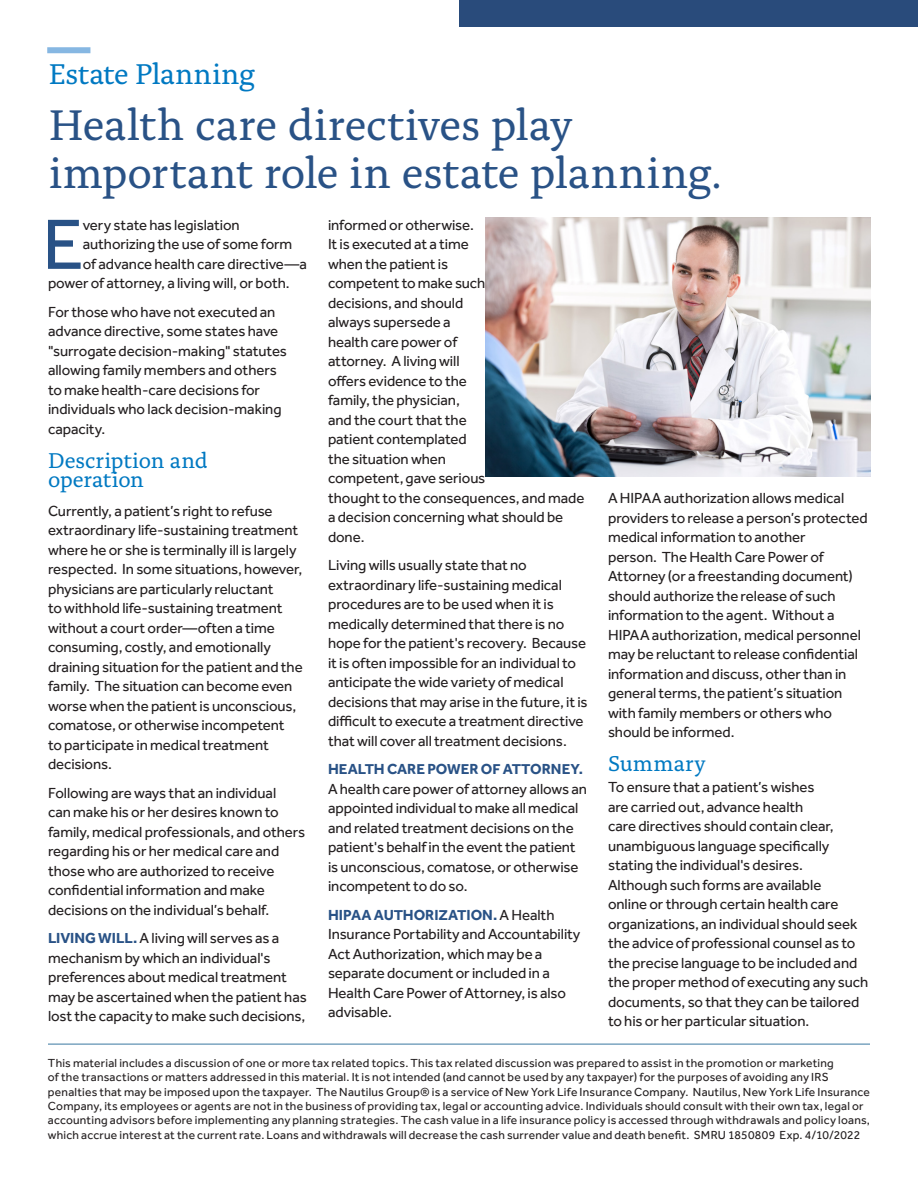
<style>
.page{position:relative;width:918px;height:1188px;background:#fff}
.page>*{position:absolute;margin:0;border:0;box-sizing:border-box;transform-origin:0 0}
.body_effra_10_12{font:73.5px "Effra Pro";color:#295286}
.t1{font:45px "Alda Pro";letter-spacing:-.005em;color:#295286}
.t2{font:30px "Alda Pro";letter-spacing:-.015em;color:#0079c2}
.body_effra_10_12-2{font:22.5px/19.5px "Alda Pro";letter-spacing:-.005em;color:#0079c2}
.body_effra_10_12-3{font:15px/19.5px "Effra Pro";letter-spacing:-.005em;color:#231f20}
.Fine_Print{font:12px/14.4px "Effra Pro";letter-spacing:.02em;color:#231f20}
.s1{font-weight:700;color:#295286}
</style>
<div class="page">
<div style="left:47px;top:47px;width:43px;height:6px;background:#86b7e2"></div>
<div style="left:459px;top:0;width:459px;height:27px;background:#294b7b"></div>
<hr style="left:48px;top:1043px;width:822px;height:2px;background:#7ba5c0">
<img style="left:485px;top:217px;width:386px;height:260px">
<p class="t2" style="left:49px;top:51px;width:208px">Estate Planning</p>
<p class="t1" style="left:49px;top:92px;width:525px">Health care directives play</p>
<p class="t1" style="left:49px;top:140px;width:675px">important role in estate planning.</p>
<p class="body_effra_10_12" style="left:42px;top:201px;width:43px">E</p>
<p class="body_effra_10_12-3" style="left:83px;top:215px;width:158px">very state has legislation</p>
<p class="body_effra_10_12-3" style="left:83px;top:234px;width:211px">authorizing the use of some form</p>
<p class="body_effra_10_12-3" style="left:83px;top:254px;width:226px">of advance health care directive—a</p>
<p class="body_effra_10_12-3" style="left:48px;top:273px;width:243px">power of attorney, a living will, or both.</p>
<p class="body_effra_10_12-3" style="left:48px;top:302px;width:240px">For those who have not executed an advance directive, some states have "surrogate decision-making" statutes allowing family members and others to make health-care decisions for individuals who lack decision-making capacity.</p>
<p class="body_effra_10_12-2" style="left:48px;top:449px;width:161px">Description and operation</p>
<p class="body_effra_10_12-3" style="left:48px;top:501px;width:256px">Currently, a patient’s right to refuse extraordinary life-sustaining treatment where he or she is terminally ill is largely respected. In some situations, however, physicians are particularly reluctant<br>to withhold life-sustaining treatment without a court order—often a time consuming, costly, and emotionally draining situation for the patient and the family. The situation can become even worse when the patient is unconscious, comatose, or otherwise incompetent<br>to participate in medical treatment decisions.</p>
<p class="body_effra_10_12-3" style="left:48px;top:783px;width:259px">Following are ways that an individual<br>can make his or her desires known to family, medical professionals, and others regarding his or her medical care and those who are authorized to receive confidential information and make decisions on the individual’s behalf.</p>
<p class="body_effra_10_12-3" style="left:48px;top:928px;width:260px"><span class="s1">LIVING WILL.</span> A living will serves as a mechanism by which an individual's preferences about medical treatment may be ascertained when the patient has lost the capacity to make such decisions,</p>
<p class="body_effra_10_12-3" style="left:328px;top:215px;width:258px">informed or otherwise.<br>It is executed at a time<br>when the patient is<br>competent to make such<br>decisions, and should<br>always supersede a<br>health care power of<br>attorney. A living will<br>offers evidence to the<br>family, the physician,<br>and the court that the<br>patient contemplated<br>the situation when<br>competent, gave serious<br>thought to the consequences, and made a decision concerning what should be done.</p>
<p class="body_effra_10_12-3" style="left:328px;top:555px;width:261px">Living wills usually state that no extraordinary life-sustaining medical procedures are to be used when it is medically determined that there is no hope for the patient's recovery. Because it is often impossible for an individual to anticipate the wide variety of medical decisions that may arise in the future, it is difficult to execute a treatment directive that will cover all treatment decisions.</p>
<p class="body_effra_10_12-3" style="left:328px;top:759px;width:261px"><span class="s1">HEALTH CARE POWER OF ATTORNEY.<br></span>A health care power of attorney allows an appointed individual to make all medical and related treatment decisions on the patient's behalf in the event the patient is unconscious, comatose, or otherwise incompetent to do so.</p>
<p class="body_effra_10_12-3" style="left:328px;top:905px;width:254px"><span class="s1">HIPAA AUTHORIZATION.</span> A Health<br>Insurance Portability and Accountability<br>Act Authorization, which may be a separate document or included in a<br>Health Care Power of Attorney, is also advisable.</p>
<p class="body_effra_10_12-3" style="left:608px;top:489px;width:261px">A HIPAA authorization allows medical providers to release a person’s protected medical information to another<br>person. The Health Care Power of Attorney (or a freestanding document) should authorize the release of such information to the agent. Without a HIPAA authorization, medical personnel may be reluctant to release confidential information and discuss, other than in general terms, the patient’s situation with family members or others who should be informed.</p>
<p class="body_effra_10_12-2" style="left:608px;top:752px;width:99px">Summary</p>
<p class="body_effra_10_12-3" style="left:608px;top:777px;width:262px">To ensure that a patient’s wishes<br>are carried out, advance health<br>care directives should contain clear, unambiguous language specifically stating the individual's desires.<br>Although such forms are available<br>online or through certain health care organizations, an individual should seek the advice of professional counsel as to the precise language to be included and the proper method of executing any such documents, so that they can be tailored to his or her particular situation.</p>
<p class="Fine_Print" style="left:48px;top:1055px;width:824px">This material includes a discussion of one or more tax related topics. This tax related discussion was prepared to assist in the promotion or marketing<br>of the transactions or matters addressed in this material. It is not intended (and cannot be used by any taxpayer) for the purposes of avoiding any IRS penalties that may be imposed upon the taxpayer. The Nautilus Group® is a service of New York Life Insurance Company. Nautilus, New York Life Insurance Company, its employees or agents are not in the business of providing tax, legal or accounting advice. Individuals should consult with their own tax, legal or accounting advisors before implementing any planning strategies. The cash value in a life insurance policy is accessed through withdrawals and policy loans, which accrue interest at the current rate. Loans and withdrawals will decrease the cash surrender value and death benefit. SMRU 1850809 Exp. 4/10/2022</p>
</div>
